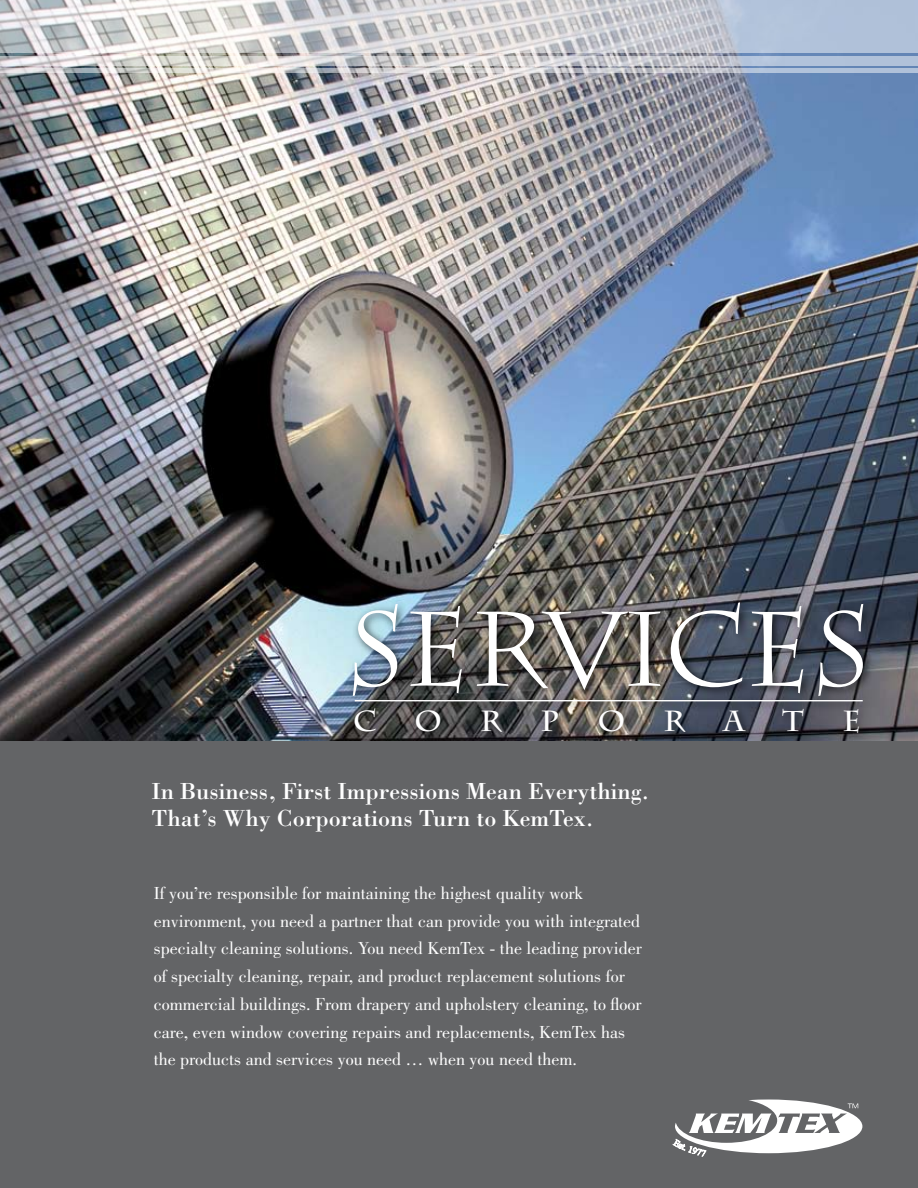
<style>
.page{position:relative;width:918px;height:1188px;background:#fff}
.page>*{position:absolute;margin:0;border:0;box-sizing:border-box;transform-origin:0 0}
.t1{font:105.15px "Charlemagne Std";color:#fff}
.t2{font:700 28.95px "Charlemagne Std";color:#fff}
.t3{font:24px/27px "Bodoni";color:#fff}
.t4{font:18px/27.8px "Bodoni";color:#fff}
</style>
<div class="page">
<img style="left:0;top:53px;width:918px;height:689px">
<div style="left:0;top:742px;width:918px;height:446px;background:#636466"></div>
<svg style="left:0;top:0;width:918px;height:53px;background:#cbced5"></svg>
<svg style="left:0;top:56px;width:918px;height:9px;background:#cfd1d6"></svg>
<svg style="left:0;top:68px;width:918px;height:4px;background:#cbced4"></svg>
<div style="left:347px;top:597px;width:528px;height:147px;background:#000;opacity:.75"></div>
<hr style="left:355px;top:700px;width:508px;height:1px;background:#fff">
<svg style="left:673px;top:1100px;width:189px;height:56px"></svg>
<h1 class="t1" style="left:346px;top:590px;width:525px">SERVICES</h1>
<h2 class="t2" style="left:353px;top:704px;width:25px">C</h2>
<h2 class="t2" style="left:415px;top:704px;width:29px">O</h2>
<h2 class="t2" style="left:480px;top:704px;width:23px">R</h2>
<h2 class="t2" style="left:541px;top:704px;width:20px">P</h2>
<h2 class="t2" style="left:598px;top:704px;width:29px">O</h2>
<h2 class="t2" style="left:663px;top:704px;width:23px">R</h2>
<h2 class="t2" style="left:724px;top:704px;width:22px">A</h2>
<h2 class="t2" style="left:782px;top:704px;width:23px">T</h2>
<h2 class="t2" style="left:843px;top:704px;width:20px">E</h2>
<h3 class="t3" style="left:152px;top:777px;width:500px">In Business, First Impressions Mean Everything.<br>That’s Why Corporations Turn to KemTex.</h3>
<p class="t4" style="left:154px;top:879px;width:490px">If you’re responsible for maintaining the highest quality work environment, you need a partner that can provide you with integrated specialty cleaning solutions. You need KemTex - the leading provider of specialty cleaning, repair, and product replacement solutions for commercial buildings. From drapery and upholstery cleaning, to floor care, even window covering repairs and replacements, KemTex has the products and services you need … when you need them.</p>
</div>
